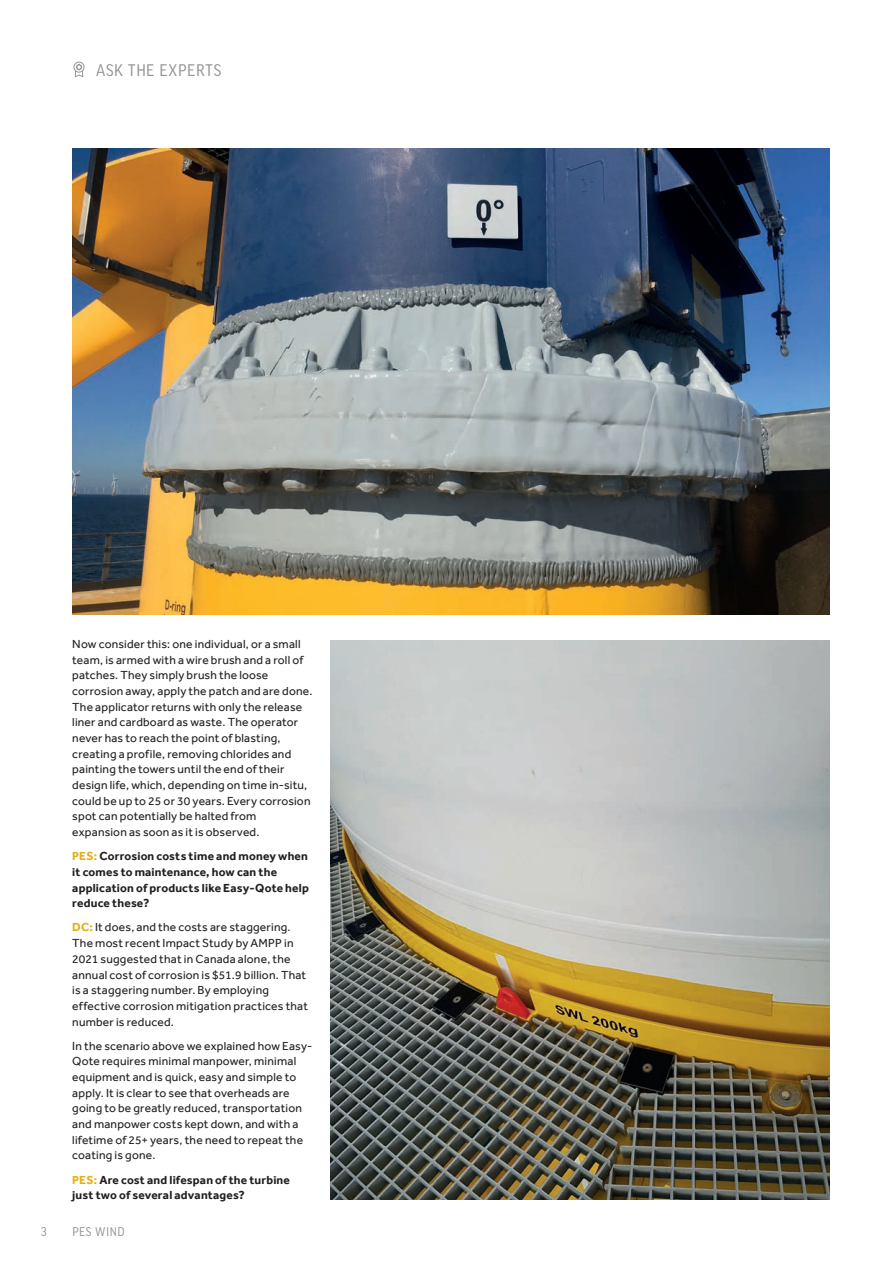
<style>
.page{position:relative;width:893px;height:1263px;background:#fff}
.page>*{position:absolute;margin:0;border:0;box-sizing:border-box;transform-origin:0 0}
.Page_head_2015{font:18px "Good Headline Pro Narr";letter-spacing:.04em;color:#939598}
.t1{font:13.5px "Good Headline Pro Narr";letter-spacing:.035em;color:#939598}
.Body_Copy_2015{font:12px/15.6px "Effra";letter-spacing:.015em;color:#231f20}
.Body_Copy_2015-2{font:700 12px/15.6px "Effra";letter-spacing:.015em;color:#231f20}
.s1{color:#e2b012}
.s2{font-weight:700;color:#e2b012}
</style>
<div class="page">
<div style="left:74px;top:62px;width:10px;height:11px;border:1px solid #939598;border-radius:50%"></div>
<svg style="left:74px;top:63px;width:10px;height:14px"></svg>
<img style="left:72px;top:149px;width:757px;height:465px">
<img style="left:331px;top:640px;width:498px;height:559px">
<p class="Page_head_2015" style="left:96px;top:61px;width:127px">ASK THE EXPERTS</p>
<p class="Body_Copy_2015" style="left:72px;top:636px;width:242px">Now consider this: one individual, or a small team, is armed with a wire brush and a roll of patches. They simply brush the loose corrosion away, apply the patch and are done.<br>The applicator returns with only the release liner and cardboard as waste. The operator never has to reach the point of blasting, creating a profile, removing chlorides and painting the towers until the end of their design life, which, depending on time in-situ, could be up to 25 or 30 years. Every corrosion spot can potentially be halted from expansion as soon as it is observed.</p>
<p class="Body_Copy_2015-2" style="left:72px;top:848px;width:238px"><span class="s1">PES:</span> Corrosion costs time and money when it comes to maintenance, how can the application of products like Easy-Qote help reduce these?</p>
<p class="Body_Copy_2015" style="left:72px;top:919px;width:237px"><span class="s2">DC:</span> It does, and the costs are staggering.<br>The most recent Impact Study by AMPP in 2021 suggested that in Canada alone, the annual cost of corrosion is $51.9 billion. That is a staggering number. By employing effective corrosion mitigation practices that number is reduced.</p>
<p class="Body_Copy_2015" style="left:72px;top:1038px;width:242px">In the scenario above we explained how Easy-Qote requires minimal manpower, minimal equipment and is quick, easy and simple to apply. It is clear to see that overheads are going to be greatly reduced, transportation and manpower costs kept down, and with a lifetime of 25+ years, the need to repeat the coating is gone.</p>
<p class="Body_Copy_2015-2" style="left:72px;top:1172px;width:219px"><span class="s1">PES:</span> Are cost and lifespan of the turbine just two of several advantages?</p>
<p class="t1" style="left:41px;top:1225px;width:7px">3</p>
<p class="t1" style="left:72px;top:1225px;width:54px">PES WIND</p>
</div>
